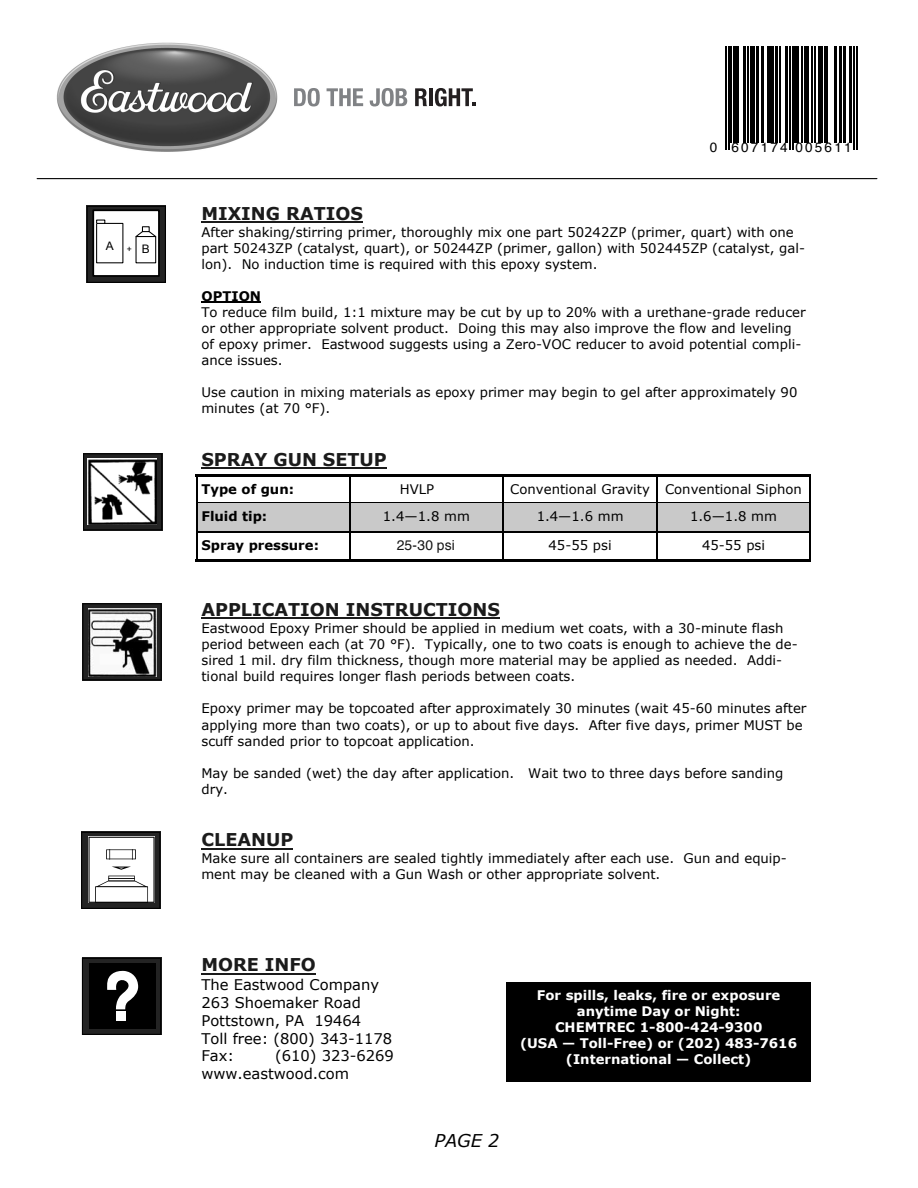
<style>
.page{position:relative;width:918px;height:1188px;background:#fff}
.page>*{position:absolute;margin:0;border:0;box-sizing:border-box;transform-origin:0 0}
.t1{font:700 17.7px "Verdana";color:#1b1b1b}
.t2{font:italic 17.7px "Verdana";color:#000}
.t3{font:14.7px/17.9px "Verdana";color:#000}
.t4{font:13.8px "Helvetica";letter-spacing:.01em;color:#161616}
.t5{font:13.5px "Helvetica";letter-spacing:.165em;color:#000}
.t6{font:13.2px/16px "Verdana";color:#000}
.t7{font:700 13.2px/16px "Verdana";color:#fff;text-align:center}
.t8{font:700 13.2px "Verdana";color:#000}
.t9{font:11.7px "Arial";color:#000}
.s1{font-size:8.7px}
</style>
<div class="page">
<hr style="left:725px;top:46px;width:2px;height:104px;background:#000">
<hr style="left:728px;top:46px;width:1px;height:104px;background:#000">
<hr style="left:731px;top:46px;width:1px;height:97px;background:#000">
<div style="left:734px;top:46px;width:5px;height:97px;background:#000"></div>
<hr style="left:743px;top:46px;width:3px;height:97px;background:#000">
<hr style="left:747px;top:46px;width:2px;height:97px;background:#000">
<hr style="left:750px;top:46px;width:4px;height:97px;background:#000">
<hr style="left:756px;top:46px;width:3px;height:97px;background:#000">
<hr style="left:761px;top:46px;width:3px;height:97px;background:#000">
<hr style="left:767px;top:46px;width:1px;height:97px;background:#000">
<hr style="left:770px;top:46px;width:4px;height:97px;background:#000">
<hr style="left:775px;top:46px;width:3px;height:97px;background:#000">
<hr style="left:779px;top:46px;width:2px;height:97px;background:#000">
<hr style="left:785px;top:46px;width:3px;height:97px;background:#000">
<hr style="left:789px;top:46px;width:2px;height:104px;background:#000">
<hr style="left:792px;top:46px;width:1px;height:104px;background:#000">
<hr style="left:795px;top:46px;width:4px;height:97px;background:#000">
<hr style="left:802px;top:46px;width:1px;height:97px;background:#000">
<div style="left:804px;top:46px;width:5px;height:97px;background:#000"></div>
<hr style="left:811px;top:46px;width:2px;height:97px;background:#000">
<hr style="left:814px;top:46px;width:2px;height:97px;background:#000">
<div style="left:818px;top:46px;width:5px;height:97px;background:#000"></div>
<hr style="left:824px;top:46px;width:1px;height:97px;background:#000">
<hr style="left:827px;top:46px;width:1px;height:97px;background:#000">
<hr style="left:834px;top:46px;width:2px;height:97px;background:#000">
<hr style="left:839px;top:46px;width:3px;height:97px;background:#000">
<hr style="left:843px;top:46px;width:3px;height:97px;background:#000">
<hr style="left:849px;top:46px;width:3px;height:97px;background:#000">
<hr style="left:853px;top:46px;width:1px;height:104px;background:#000">
<hr style="left:856px;top:46px;width:1px;height:104px;background:#000">
<img style="left:56px;top:42px;width:222px;height:110px">
<svg style="left:294px;top:88px;width:26px;height:18px"></svg>
<svg style="left:327px;top:88px;width:36px;height:18px"></svg>
<svg style="left:370px;top:88px;width:37px;height:18px"></svg>
<svg style="left:415px;top:88px;width:12px;height:18px"></svg>
<hr style="left:429px;top:88px;width:4px;height:18px;background:#231f20">
<svg style="left:435px;top:88px;width:40px;height:18px"></svg>
<svg style="left:82px;top:603px;width:80px;height:77px"></svg>
<hr style="left:201px;top:221px;width:162px;height:2px;background:#1b1b1b">
<hr style="left:201px;top:302px;width:60px;height:1px;background:#000">
<hr style="left:201px;top:467px;width:186px;height:2px;background:#1b1b1b">
<hr style="left:201px;top:617px;width:299px;height:2px;background:#1b1b1b">
<hr style="left:201px;top:848px;width:92px;height:2px;background:#1b1b1b">
<hr style="left:201px;top:973px;width:115px;height:2px;background:#1b1b1b">
<img style="left:88px;top:608px;width:69px;height:69px">
<svg style="left:83px;top:453px;width:79px;height:77px;background:#252525"></svg>
<svg style="left:87px;top:206px;width:79px;height:77px"></svg>
<img style="left:88px;top:458px;width:69px;height:66px">
<hr style="left:37px;top:178px;width:840px;height:1px;background:#000">
<svg style="left:81px;top:832px;width:79px;height:77px"></svg>
<svg style="left:82px;top:958px;width:79px;height:77px;background:#262626"></svg>
<div style="left:196px;top:503px;width:154px;height:29px;background:#c9c9c9"></div>
<div style="left:350px;top:503px;width:153px;height:29px;background:#c9c9c9"></div>
<div style="left:503px;top:503px;width:154px;height:29px;background:#c9c9c9"></div>
<div style="left:657px;top:503px;width:154px;height:29px;background:#c9c9c9"></div>
<hr style="left:196px;top:474px;width:1px;height:85px;background:#000">
<hr style="left:349px;top:477px;width:1px;height:82px;background:#000">
<hr style="left:503px;top:477px;width:1px;height:82px;background:#000">
<hr style="left:656px;top:477px;width:2px;height:82px;background:#000">
<hr style="left:809px;top:474px;width:2px;height:85px;background:#000">
<hr style="left:196px;top:474px;width:615px;height:3px;background:#000">
<hr style="left:197px;top:503px;width:612px;height:1px;background:#000">
<hr style="left:197px;top:531px;width:612px;height:2px;background:#000">
<hr style="left:196px;top:559px;width:615px;height:3px;background:#000">
<div style="left:507px;top:983px;width:304px;height:99px;background:#000"></div>
<p class="t9" style="left:106px;top:241px;width:46px">A <span class="s1">+</span>B</p>
<p class="t5" style="left:710px;top:141px;width:143px">0 607174 005611</p>
<h1 class="t1" style="left:201px;top:202px;width:163px">MIXING RATIOS</h1>
<p class="t6" style="left:201px;top:223px;width:605px">After shaking/stirring primer, thoroughly mix one part 50242ZP (primer, quart) with one part 50243ZP (catalyst, quart), or 50244ZP (primer, gallon) with 502445ZP (catalyst, gal&shy;lon). No induction time is required with this epoxy system.</p>
<p class="t8" style="left:201px;top:288px;width:61px">OPTION</p>
<p class="t6" style="left:201px;top:304px;width:606px">To reduce film build, 1:1 mixture may be cut by up to 20% with a urethane-grade reducer or other appropriate solvent product. Doing this may also improve the flow and leveling of epoxy primer. Eastwood suggests using a Zero-VOC reducer to avoid potential compli&shy;ance issues.</p>
<p class="t6" style="left:201px;top:384px;width:597px">Use caution in mixing materials as epoxy primer may begin to gel after approximately 90 minutes (at 70 °F).</p>
<h1 class="t1" style="left:201px;top:448px;width:187px">SPRAY GUN SETUP</h1>
<p class="t8" style="left:201px;top:481px;width:94px">Type of gun:</p>
<p class="t6" style="left:400px;top:481px;width:36px">HVLP</p>
<p class="t6" style="left:510px;top:481px;width:293px">Conventional Gravity Conventional Siphon</p>
<p class="t8" style="left:201px;top:507px;width:67px">Fluid tip:</p>
<p class="t6" style="left:383px;top:507px;width:89px">1.4—1.8 mm</p>
<p class="t6" style="left:537px;top:507px;width:88px">1.4—1.6 mm</p>
<p class="t6" style="left:690px;top:507px;width:88px">1.6—1.8 mm</p>
<p class="t8" style="left:201px;top:537px;width:119px">Spray pressure:</p>
<p class="t6" style="left:399px;top:537px;width:56px">8-10 psi</p>
<p class="t6" style="left:549px;top:537px;width:65px">45-55 psi</p>
<p class="t6" style="left:702px;top:537px;width:65px">45-55 psi</p>
<p class="t4" style="left:397px;top:540px;width:60px">25-30 psi</p>
<h1 class="t1" style="left:201px;top:598px;width:300px">APPLICATION INSTRUCTIONS</h1>
<p class="t6" style="left:201px;top:620px;width:598px">Eastwood Epoxy Primer should be applied in medium wet coats, with a 30-minute flash period between each (at 70 °F). Typically, one to two coats is enough to achieve the de&shy;sired 1 mil. dry film thickness, though more material may be applied as needed. Addi&shy;tional build requires longer flash periods between coats.</p>
<p class="t6" style="left:201px;top:700px;width:607px">Epoxy primer may be topcoated after approximately 30 minutes (wait 45-60 minutes after applying more than two coats), or up to about five days. After five days, primer MUST be scuff sanded prior to topcoat application.</p>
<p class="t6" style="left:201px;top:764px;width:583px">May be sanded (wet) the day after application. Wait two to three days before sanding dry.</p>
<h1 class="t1" style="left:201px;top:829px;width:93px">CLEANUP</h1>
<p class="t6" style="left:201px;top:850px;width:587px">Make sure all containers are sealed tightly immediately after each use. Gun and equip&shy;ment may be cleaned with a Gun Wash or other appropriate solvent.</p>
<h1 class="t1" style="left:201px;top:954px;width:116px">MORE INFO</h1>
<p class="t3" style="left:201px;top:975px;width:192px">The Eastwood Company<br>263 Shoemaker Road<br>Pottstown, PA 19464<br>Toll free: (800) 343-1178<br>Fax:</p>
<p class="t3" style="left:201px;top:1047px;width:194px;text-indent:74px">(610) 323-6269 www.eastwood.com</p>
<p class="t7" style="left:520px;top:987px;width:279px">For spills, leaks, fire or exposure anytime Day or Night:<br>CHEMTREC 1-800-424-9300<br>(USA — Toll-Free) or (202) 483-7616 (International — Collect)</p>
<h1 class="t2" style="left:434px;top:1129px;width:66px">PAGE 2</h1>
</div>
